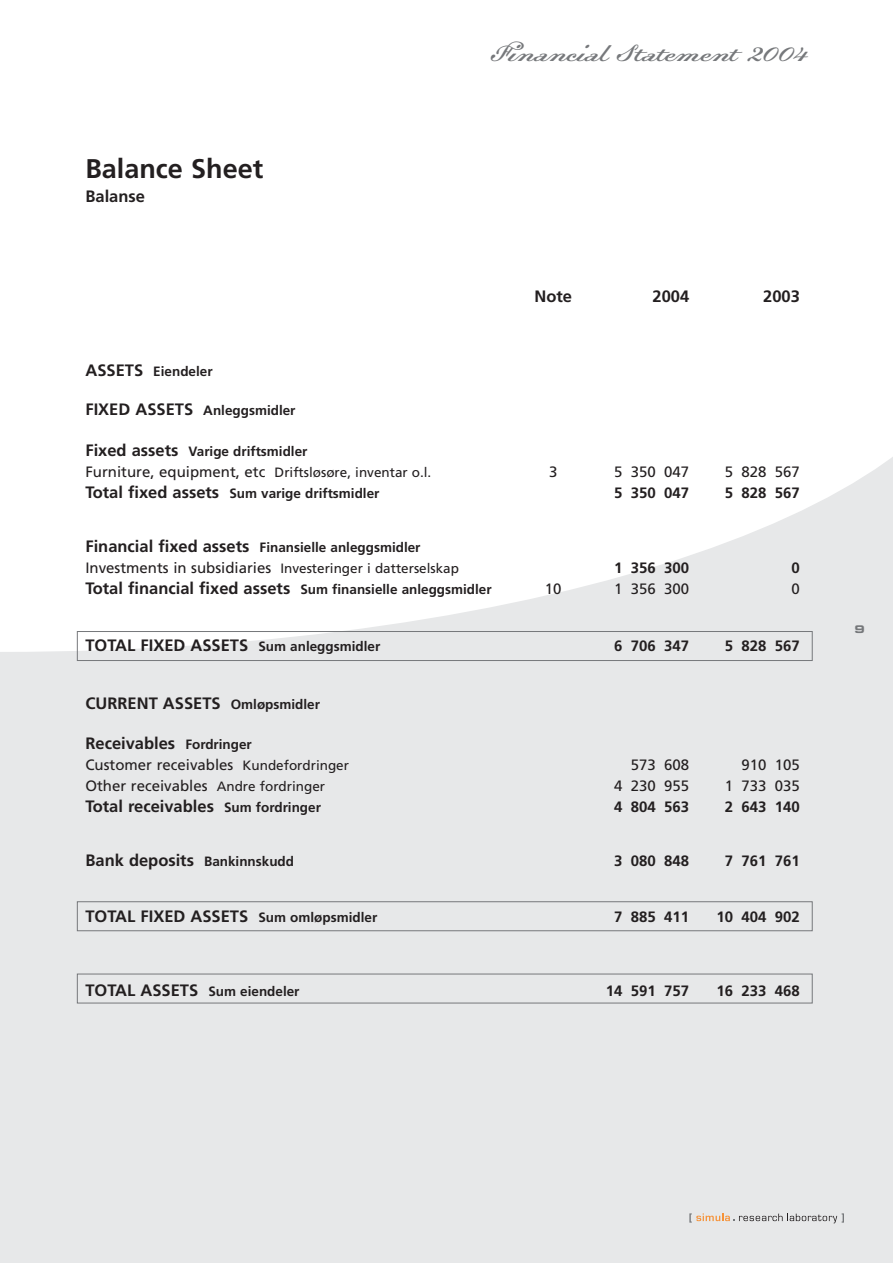
<style>
.page{position:relative;width:893px;height:1263px;background:#e7e8e9}
.page>*{position:absolute;margin:0;border:0;box-sizing:border-box;transform-origin:0 0}
.t1{font:27px "Dalliance Script";color:#76787b}
.t2{font:700 27px "Frutiger";color:#231f20}
.t3{font:700 16.5px "Frutiger";color:#231f20}
.t4{font:15px "Frutiger";color:#231f20}
.t5{font:700 15px "Frutiger";color:#231f20}
.t6{font:13.5px/21px "Frutiger";color:#231f20}
.t7{font:700 13.5px "Frutiger";color:#231f20}
.t8{font:10.5px "Eurostile Bold Extended Two";color:#76787b}
.s1{font-size:16.5px}
.s2{font-weight:700;font-size:16.5px}
.s3{font-weight:700}
.s4{font-size:15px}
.s5{font-size:13.5px}
</style>
<div class="page">
<div style="left:0;top:0;width:893px;height:652px;background:#fff"></div>
<svg style="left:689px;top:1213px;width:155px;height:10px"></svg>
<svg style="left:77px;top:631px;width:736px;height:373px"></svg>
<h1 class="t2" style="left:85px;top:158px;width:179px">Balance Sheet</h1>
<p class="t3" style="left:85px;top:190px;width:61px">Balanse</p>
<p class="t7" style="left:85px;top:366px;width:129px"><span class="s1">ASSETS</span> Eiendeler</p>
<p class="t7" style="left:85px;top:405px;width:212px"><span class="s1">FIXED ASSETS</span> Anleggsmidler</p>
<p class="t6" style="left:85px;top:442px;width:347px"><span class="s2">Fixed assets</span> <span class="s3">Varige driftsmidler<br></span><span class="s4">Furniture, equipment, etc</span> Driftsløsøre, inventar o.l.</p>
<h1 class="t1" style="left:492px;top:36px;width:318px">Financial Statement 2004</h1>
<p class="t3" style="left:534px;top:289px;width:39px">Note</p>
<p class="t3" style="left:653px;top:289px;width:38px">2004</p>
<p class="t3" style="left:763px;top:289px;width:38px">2003</p>
<p class="t4" style="left:549px;top:466px;width:10px">3</p>
<p class="t4" style="left:614px;top:466px;width:77px">5 350 047</p>
<p class="t4" style="left:725px;top:466px;width:77px">5 828 567</p>
<p class="t7" style="left:85px;top:488px;width:295px"><span class="s1">Total fixed assets</span> Sum varige driftsmidler</p>
<p class="t5" style="left:614px;top:487px;width:77px">5 350 047</p>
<p class="t5" style="left:725px;top:487px;width:77px">5 828 567</p>
<p class="t6" style="left:85px;top:538px;width:375px"><span class="s2">Financial fixed assets</span> <span class="s3">Finansielle anleggsmidler<br></span><span class="s4">Investments in subsidiaries</span> Investeringer i datterselskap</p>
<p class="t5" style="left:614px;top:562px;width:77px">1 356 300</p>
<p class="t5" style="left:791px;top:562px;width:10px">0</p>
<p class="t7" style="left:85px;top:584px;width:408px"><span class="s1">Total financial fixed assets</span> Sum finansielle anleggsmidler</p>
<p class="t4" style="left:545px;top:583px;width:18px">10</p>
<p class="t4" style="left:614px;top:583px;width:77px">1 356 300</p>
<p class="t4" style="left:791px;top:583px;width:10px">0</p>
<p class="t3" style="left:85px;top:639px;width:296px">TOTAL FIXED ASSETS <span class="s5">Sum anleggsmidler</span></p>
<p class="t5" style="left:614px;top:640px;width:77px">6 706 347</p>
<p class="t5" style="left:725px;top:640px;width:77px">5 828 567</p>
<p class="t3" style="left:85px;top:697px;width:236px">CURRENT ASSETS <span class="s5">Omløpsmidler</span></p>
<p class="t3" style="left:85px;top:736px;width:168px">Receivables <span class="s5">Fordringer</span></p>
<p class="t4" style="left:85px;top:758px;width:265px">Customer receivables <span class="s5">Kundefordringer</span></p>
<p class="t4" style="left:631px;top:758px;width:60px">573 608</p>
<p class="t4" style="left:741px;top:758px;width:60px">910 105</p>
<p class="t4" style="left:85px;top:779px;width:241px">Other receivables <span class="s5">Andre fordringer</span></p>
<p class="t4" style="left:614px;top:779px;width:77px">4 230 955</p>
<p class="t4" style="left:725px;top:779px;width:77px">1 733 035</p>
<p class="t3" style="left:85px;top:799px;width:237px">Total receivables <span class="s5">Sum fordringer</span></p>
<p class="t5" style="left:614px;top:800px;width:77px">4 804 563</p>
<p class="t5" style="left:725px;top:800px;width:77px">2 643 140</p>
<p class="t3" style="left:85px;top:854px;width:210px">Bank deposits <span class="s5">Bankinnskudd</span></p>
<p class="t5" style="left:614px;top:855px;width:77px">3 080 848</p>
<p class="t5" style="left:725px;top:855px;width:77px">7 761 761</p>
<p class="t3" style="left:85px;top:910px;width:293px">TOTAL FIXED ASSETS <span class="s5">Sum omløpsmidler</span></p>
<p class="t5" style="left:614px;top:911px;width:77px">7 885 411</p>
<p class="t5" style="left:716px;top:911px;width:85px">10 404 902</p>
<p class="t7" style="left:85px;top:986px;width:216px"><span class="s1">TOTAL ASSETS</span> Sum eiendeler</p>
<p class="t5" style="left:606px;top:984px;width:85px">14 591 757</p>
<p class="t5" style="left:716px;top:984px;width:85px">16 233 468</p>
<p class="t8" style="left:854px;top:626px;width:12px">9</p>
</div>
